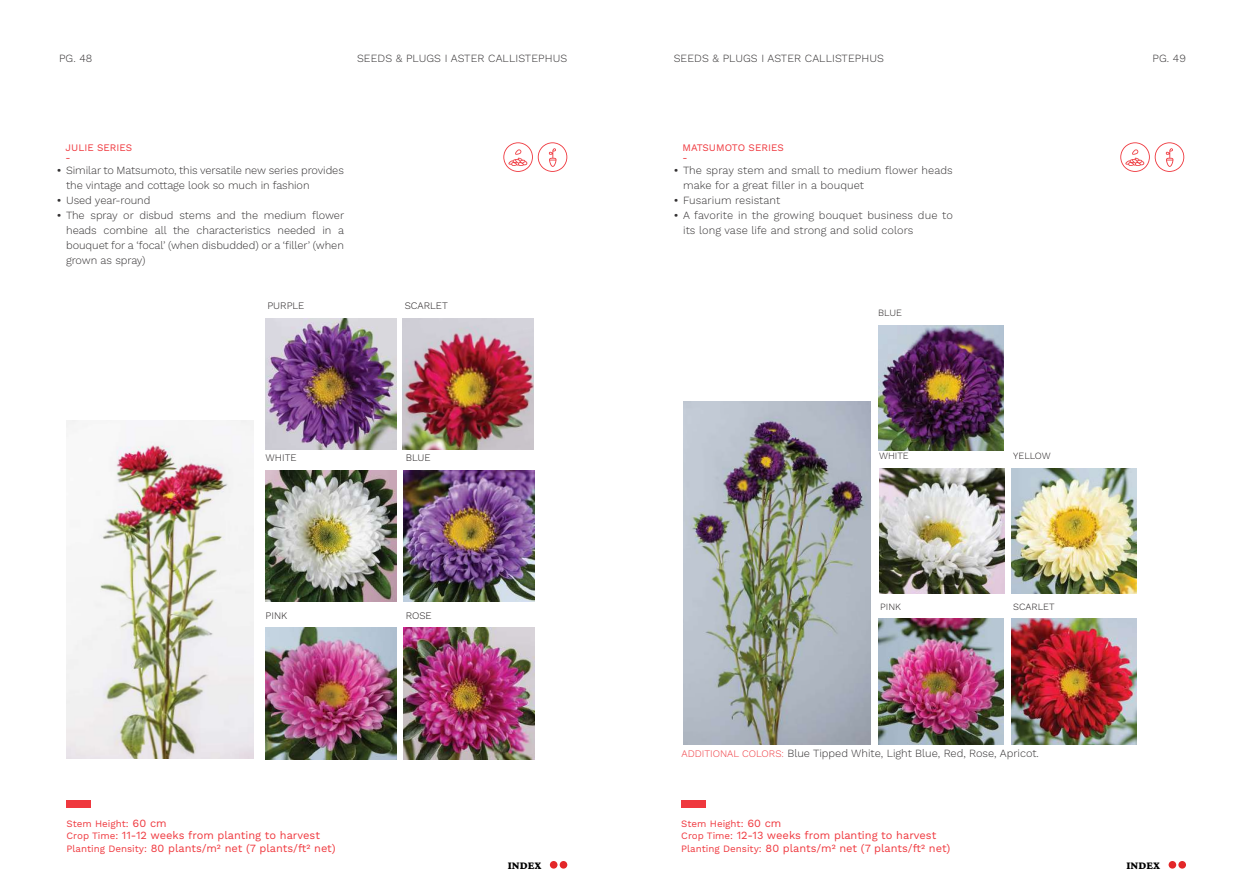
<style>
.page{position:relative;width:1241px;height:886px;background:#fff}
.page>*{position:absolute;margin:0;border:0;box-sizing:border-box;transform-origin:0 0}
.t1{font:11.25px "Crimson Pro";color:#000}
.t2{font:300 11px/15px "Work Sans";color:#333132}
.t3{font:11px/12.5px "Work Sans";color:#ef383e}
.t4{font:300 10px "Work Sans";color:#231f20}
.t5{font:10px/10px "Work Sans";color:#ef383e}
.t6{font:9.75px "Work Sans";color:#ef383e}
.t7{font:300 9.62px "Work Sans";color:#231f20}
.s1{font-weight:500}
.s2{font-size:10px;color:#ef383e}
.s3{font-size:11px}
.s4{font-size:9.75px}
</style>
<div class="page">
<div style="left:1168px;top:861px;width:7px;height:7px;background:#e32729;border-radius:50%"></div>
<div style="left:1178px;top:861px;width:7px;height:7px;background:#e32729;border-radius:50%"></div>
<div style="left:550px;top:861px;width:7px;height:7px;background:#e32729;border-radius:50%"></div>
<div style="left:559px;top:861px;width:8px;height:7px;background:#e32729;border-radius:50%"></div>
<div style="left:66px;top:800px;width:25px;height:8px;background:#ef383e"></div>
<svg style="left:503px;top:142px;width:64px;height:30px"></svg>
<img style="left:66px;top:420px;width:187px;height:338px">
<img style="left:265px;top:628px;width:132px;height:131px">
<img style="left:265px;top:471px;width:132px;height:131px">
<img style="left:403px;top:628px;width:131px;height:131px">
<img style="left:402px;top:318px;width:131px;height:131px">
<img style="left:403px;top:471px;width:131px;height:131px">
<img style="left:265px;top:318px;width:131px;height:131px">
<img style="left:683px;top:401px;width:187px;height:343px">
<img style="left:878px;top:325px;width:125px;height:125px">
<img style="left:879px;top:468px;width:125px;height:126px">
<img style="left:1011px;top:619px;width:125px;height:125px">
<img style="left:1011px;top:468px;width:125px;height:126px">
<img style="left:878px;top:619px;width:125px;height:125px">
<div style="left:680px;top:800px;width:25px;height:8px;background:#ef383e"></div>
<svg style="left:1120px;top:142px;width:63px;height:30px"></svg>
<p class="t2" style="left:59px;top:51px;width:35px">PG. 48</p>
<p class="t2" style="left:1152px;top:51px;width:35px">PG. 49</p>
<p class="t2" style="left:673px;top:51px;width:212px">SEEDS &amp; PLUGS I ASTER CALLISTEPHUS</p>
<p class="t2" style="left:357px;top:51px;width:212px">SEEDS &amp; PLUGS I ASTER CALLISTEPHUS</p>
<p class="t5" style="left:66px;top:143px;width:68px">JULIE SERIES -</p>
<p class="t2" style="left:66px;top:163px;width:279px;text-indent:-9px"><span class="s1">•</span> Similar to Matsumoto, this versatile new series provides the vintage and cottage look so much in fashion</p>
<p class="t2" style="left:57px;top:193px;width:95px"><span class="s1">•</span> Used year-round</p>
<p class="t2" style="left:66px;top:208px;width:279px;text-align:justify;text-indent:-9px"><span class="s1">•</span> The spray or disbud stems and the medium flower heads combine all the characteristics needed in a bouquet for a ‘focal’ (when disbudded) or a ‘filler’ (when grown as spray)</p>
<p class="t5" style="left:682px;top:143px;width:103px">MATSUMOTO SERIES -</p>
<p class="t2" style="left:683px;top:163px;width:271px;text-indent:-9px"><span class="s1">•</span> The spray stem and small to medium flower heads make for a great filler in a bouquet</p>
<p class="t2" style="left:673px;top:193px;width:108px"><span class="s1">•</span> Fusarium resistant</p>
<p class="t2" style="left:683px;top:208px;width:271px;text-indent:-9px"><span class="s1">•</span> A favorite in the growing bouquet business due to its long vase life and strong and solid colors</p>
<p class="t4" style="left:267px;top:299px;width:38px">PURPLE</p>
<p class="t4" style="left:404px;top:299px;width:45px">SCARLET</p>
<p class="t7" style="left:878px;top:307px;width:25px">BLUE</p>
<p class="t4" style="left:265px;top:452px;width:32px">WHITE</p>
<p class="t4" style="left:405px;top:452px;width:26px">BLUE</p>
<p class="t7" style="left:879px;top:450px;width:31px">WHITE</p>
<p class="t7" style="left:1013px;top:450px;width:39px">YELLOW</p>
<p class="t4" style="left:265px;top:609px;width:23px">PINK</p>
<p class="t4" style="left:405px;top:609px;width:27px">ROSE</p>
<p class="t7" style="left:880px;top:601px;width:22px">PINK</p>
<p class="t7" style="left:1013px;top:601px;width:43px">SCARLET</p>
<p class="t2" style="left:681px;top:746px;width:359px"><span class="s2">ADDITIONAL COLORS:</span> Blue Tipped White, Light Blue, Red, Rose, Apricot.</p>
<p class="t6" style="left:67px;top:817px;width:102px">Stem Height: <span class="s3">60 cm</span></p>
<p class="t3" style="left:67px;top:829px;width:270px"><span class="s4">Crop Time:</span> 11-12 weeks from planting to harvest<br><span class="s4">Planting Density:</span> 80 plants/m2 net (7 plants/ft2 net)</p>
<p class="t6" style="left:681px;top:817px;width:102px">Stem Height: <span class="s3">60 cm</span></p>
<p class="t3" style="left:681px;top:829px;width:270px"><span class="s4">Crop Time:</span> 12-13 weeks from planting to harvest<br><span class="s4">Planting Density:</span> 80 plants/m2 net (7 plants/ft2 net)</p>
<p class="t1" style="left:507px;top:858px;width:35px">INDEX</p>
<p class="t1" style="left:1126px;top:858px;width:35px">INDEX</p>
</div>
